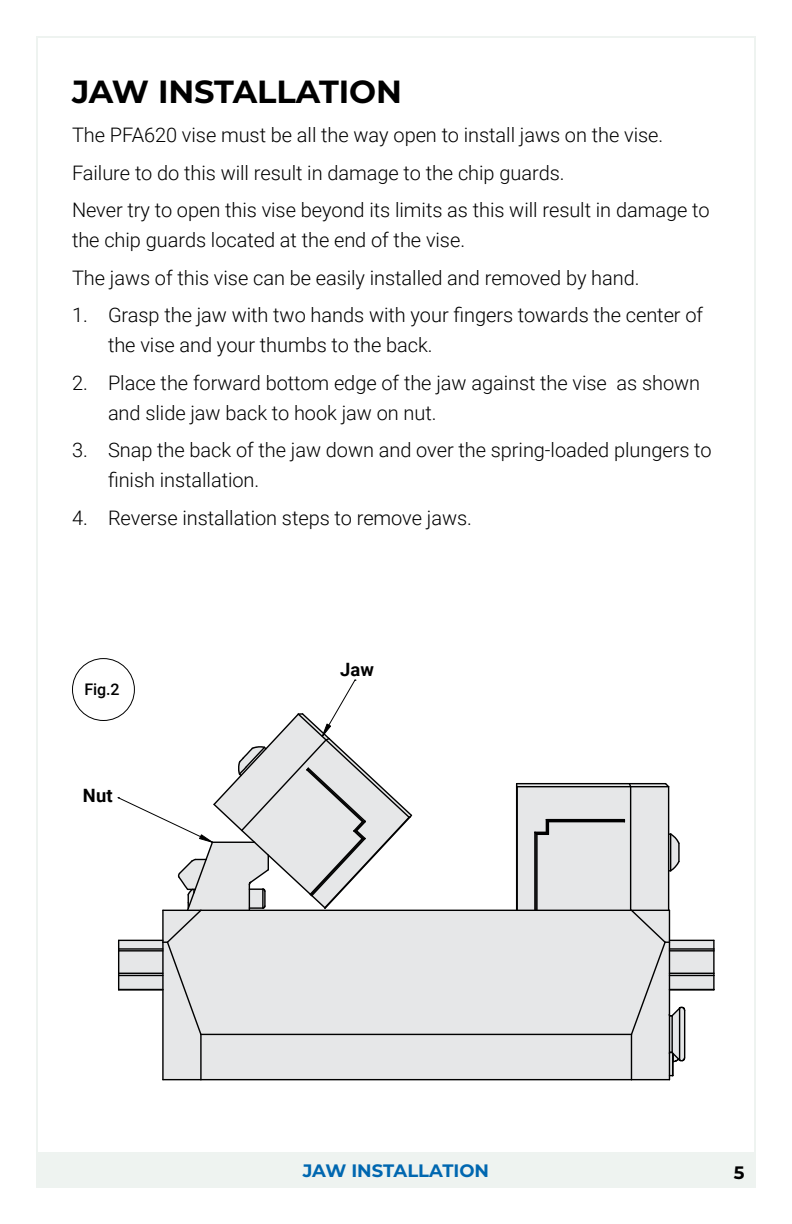
<style>
.page{position:relative;width:792px;height:1224px;background:#fff}
.page>*{position:absolute;margin:0;border:0;box-sizing:border-box;transform-origin:0 0}
.Bold_subhead_-_montserrat_16_12{font:700 32px "Montserrat";letter-spacing:-.005em;color:#000}
.Numbered_List{font:300 20px/30px "Roboto";letter-spacing:-.005em;color:#000}
.t1{font:700 18.4px "Roboto";letter-spacing:.01em;color:#000}
.TOC_Blue_Bottom_in_List{font:700 18px "Montserrat";color:#0067b0}
.t2{font:700 18px "Montserrat";color:#000}
.Figure_Number{font:500 16px "Roboto";color:#000}
</style>
<div class="page">
<div style="left:36px;top:1152px;width:720px;height:35px;background:#eef3f0"></div>
<div style="left:72px;top:658px;width:63px;height:63px;border:1px solid #000;border-radius:50%"></div>
<svg style="left:164px;top:783px;width:550px;height:297px;fill:#e6e7e8"></svg>
<hr style="left:679px;top:1008px;width:1px;height:52px;background:#000">
<hr style="left:671px;top:1016px;width:2px;height:37px;background:#000">
<hr style="left:684px;top:1010px;width:1px;height:48px;background:#000">
<svg style="left:669px;top:832px;width:12px;height:41px"></svg>
<hr style="left:670px;top:834px;width:1px;height:37px;background:#000">
<svg style="left:668px;top:1051px;width:18px;height:25px"></svg>
<hr style="left:669px;top:950px;width:45px;height:2px;background:#000">
<hr style="left:669px;top:973px;width:45px;height:1px;background:#000">
<hr style="left:713px;top:951px;width:2px;height:22px;background:#000">
<hr style="left:669px;top:975px;width:45px;height:1px;background:#000">
<hr style="left:669px;top:948px;width:45px;height:2px;background:#000">
<hr style="left:669px;top:940px;width:45px;height:1px;background:#000">
<svg style="left:713px;top:940px;width:2px;height:11px"></svg>
<hr style="left:669px;top:989px;width:45px;height:2px;background:#000">
<svg style="left:713px;top:973px;width:2px;height:17px"></svg>
<hr style="left:536px;top:834px;width:2px;height:76px;background:#000">
<hr style="left:629px;top:783px;width:37px;height:1px;background:#000">
<svg style="left:664px;top:783px;width:7px;height:6px"></svg>
<hr style="left:631px;top:786px;width:38px;height:1px;background:#000">
<svg style="left:628px;top:784px;width:4px;height:5px"></svg>
<hr style="left:534px;top:832px;width:2px;height:78px;background:#000">
<hr style="left:548px;top:821px;width:76px;height:1px;background:#000">
<hr style="left:546px;top:819px;width:78px;height:1px;background:#000">
<hr style="left:516px;top:787px;width:2px;height:123px;background:#000">
<hr style="left:517px;top:786px;width:114px;height:1px;background:#000">
<hr style="left:630px;top:787px;width:1px;height:123px;background:#000">
<hr style="left:517px;top:783px;width:112px;height:1px;background:#000">
<hr style="left:668px;top:787px;width:1px;height:123px;background:#000">
<hr style="left:547px;top:820px;width:76px;height:1px;background:#000">
<svg style="left:621px;top:818px;width:5px;height:6px"></svg>
<svg style="left:533px;top:818px;width:17px;height:18px"></svg>
<hr style="left:516px;top:786px;width:1px;height:124px;background:#000">
<hr style="left:200px;top:1034px;width:2px;height:46px;background:#000">
<hr style="left:163px;top:1079px;width:38px;height:1px;background:#000">
<hr style="left:162px;top:942px;width:2px;height:138px;background:#000">
<hr style="left:631px;top:1034px;width:1px;height:46px;background:#000">
<hr style="left:669px;top:942px;width:1px;height:138px;background:#000">
<hr style="left:631px;top:1079px;width:38px;height:1px;background:#000">
<hr style="left:201px;top:910px;width:430px;height:1px;background:#000">
<svg style="left:629px;top:908px;width:58px;height:128px;background:#d4d5d5"></svg>
<hr style="left:201px;top:1034px;width:430px;height:1px;background:#000">
<hr style="left:201px;top:1079px;width:430px;height:1px;background:#000">
<hr style="left:669px;top:910px;width:1px;height:32px;background:#000">
<hr style="left:631px;top:910px;width:38px;height:1px;background:#000">
<svg style="left:117px;top:679px;width:296px;height:357px"></svg>
<p class="Bold_subhead_-_montserrat_16_12" style="left:72px;top:69px;width:331px">JAW INSTALLATION</p>
<p class="Numbered_List" style="left:72px;top:119px;width:593px">The PFA620 vise must be all the way open to install jaws on the vise.</p>
<p class="Numbered_List" style="left:72px;top:157px;width:494px">Failure to do this will result in damage to the chip guards.</p>
<p class="Numbered_List" style="left:72px;top:194px;width:639px">Never try to open this vise beyond its limits as this will result in damage to the chip guards located at the end of the vise.</p>
<p class="Numbered_List" style="left:72px;top:262px;width:569px">The jaws of this vise can be easily installed and removed by hand.</p>
<p class="Numbered_List" style="left:108px;top:299px;width:597px;text-indent:-36px">1. Grasp the jaw with two hands with your fingers towards the center of the vise and your thumbs to the back.</p>
<p class="Numbered_List" style="left:108px;top:367px;width:594px;text-indent:-36px">2. Place the forward bottom edge of the jaw against the vise as shown and slide jaw back to hook jaw on nut.</p>
<p class="Numbered_List" style="left:108px;top:434px;width:605px;text-indent:-36px">3. Snap the back of the jaw down and over the spring-loaded plungers to finish installation.</p>
<p class="Numbered_List" style="left:72px;top:502px;width:401px">4. Reverse installation steps to remove jaws.</p>
<p class="Figure_Number" style="left:84px;top:678px;width:37px">Fig.2</p>
<p class="t1" style="left:83px;top:783px;width:31px">Nut</p>
<p class="t1" style="left:340px;top:656px;width:35px">Jaw</p>
<p class="TOC_Blue_Bottom_in_List" style="left:303px;top:1157px;width:188px">JAW INSTALLATION</p>
<p class="t2" style="left:734px;top:1159px;width:12px">5</p>
</div>
